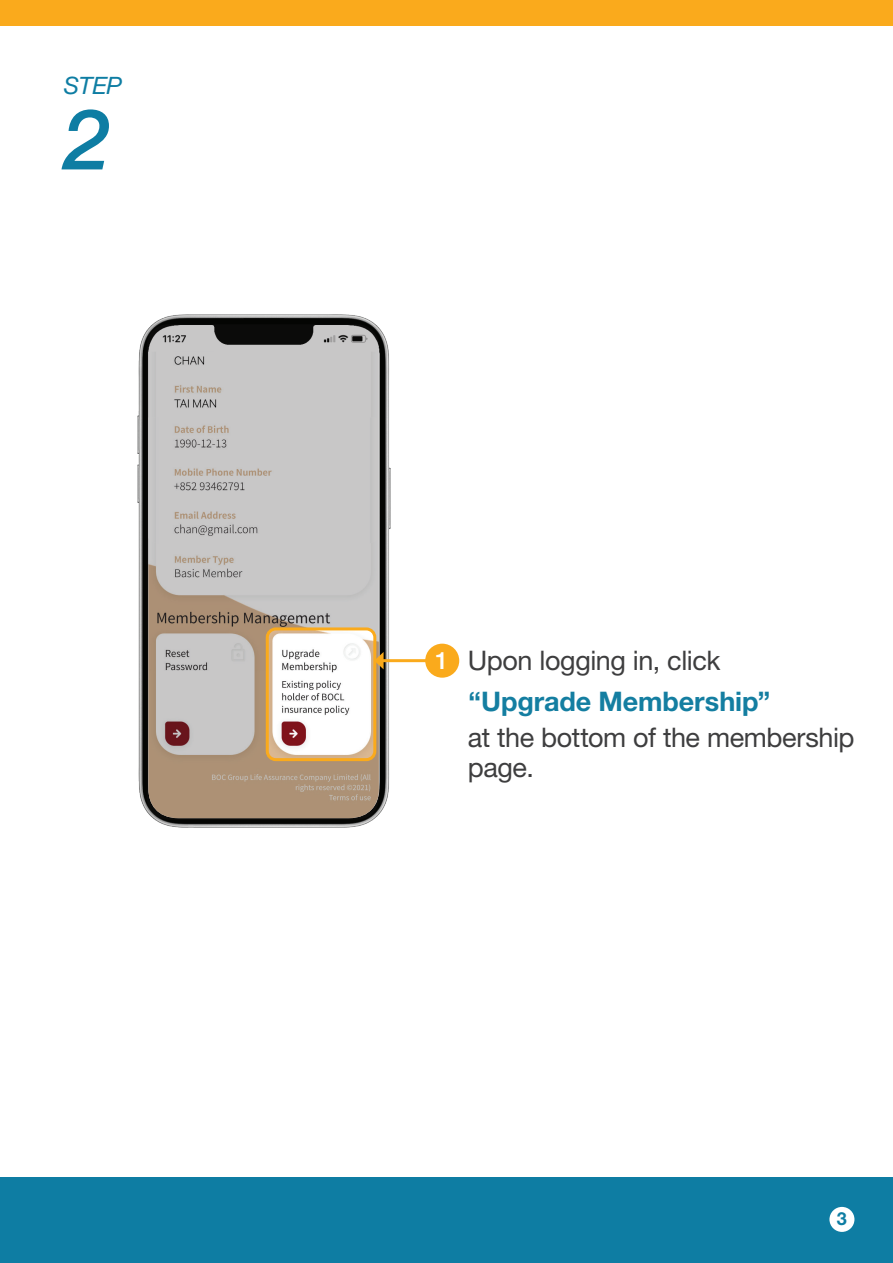
<style>
.page{position:relative;width:893px;height:1263px;background:#fff}
.page>*{position:absolute;margin:0;border:0;box-sizing:border-box;transform-origin:0 0}
.t1{font:italic 500 84px "Helvetica Neue LT Std";color:#0e7da3}
.t2{font:27px/41.4px "Helvetica Neue LT Std";letter-spacing:-.015em;color:#3e3e3f}
.t3{font:italic 24px "Helvetica Neue LT Std";color:#0e7da3}
.t4{font:700 18px "Helvetica Neue LT Std";color:#0e7da3}
.s1{font-weight:500;font-size:24px;color:#fff}
.s2{font-weight:700;color:#147ea1}
</style>
<div class="page">
<img style="left:137px;top:314px;width:254px;height:514px">
<svg style="left:147px;top:324px;width:232px;height:496px;background:#bcb6b1"></svg>
<div style="left:0;top:0;width:893px;height:26px;background:#faaa1c"></div>
<div style="left:0;top:1178px;width:893px;height:85px;background:#0e7da3"></div>
<svg style="left:827px;top:1204px;width:30px;height:30px"></svg>
<div style="left:825px;top:1202px;width:34px;height:34px;border:4px solid #0e7da3;border-radius:50%"></div>
<hr style="left:381px;top:659px;width:57px;height:3px;background:#faaa1c">
<svg style="left:376px;top:652px;width:8px;height:17px"></svg>
<div style="left:266px;top:627px;width:110px;height:134px;border:3px solid #faaa1c;border-radius:9px"></div>
<div style="left:425px;top:644px;width:34px;height:34px;background:#faaa1c;border-radius:50%"></div>
<p class="t3" style="left:64px;top:71px;width:60px">STEP</p>
<h1 class="t1" style="left:64px;top:90px;width:48px">2</h1>
<p class="t2" style="left:469px;top:639px;width:303px;text-indent:-34px"><span class="s1">1</span> Upon logging in, click <span class="s2">“Upgrade Membership”</span></p>
<p class="t2" style="left:468px;top:722px;width:388px;line-height:30px">at the bottom of the membership page.</p>
<p class="t4" style="left:837px;top:1208px;width:12px">3</p>
</div>
